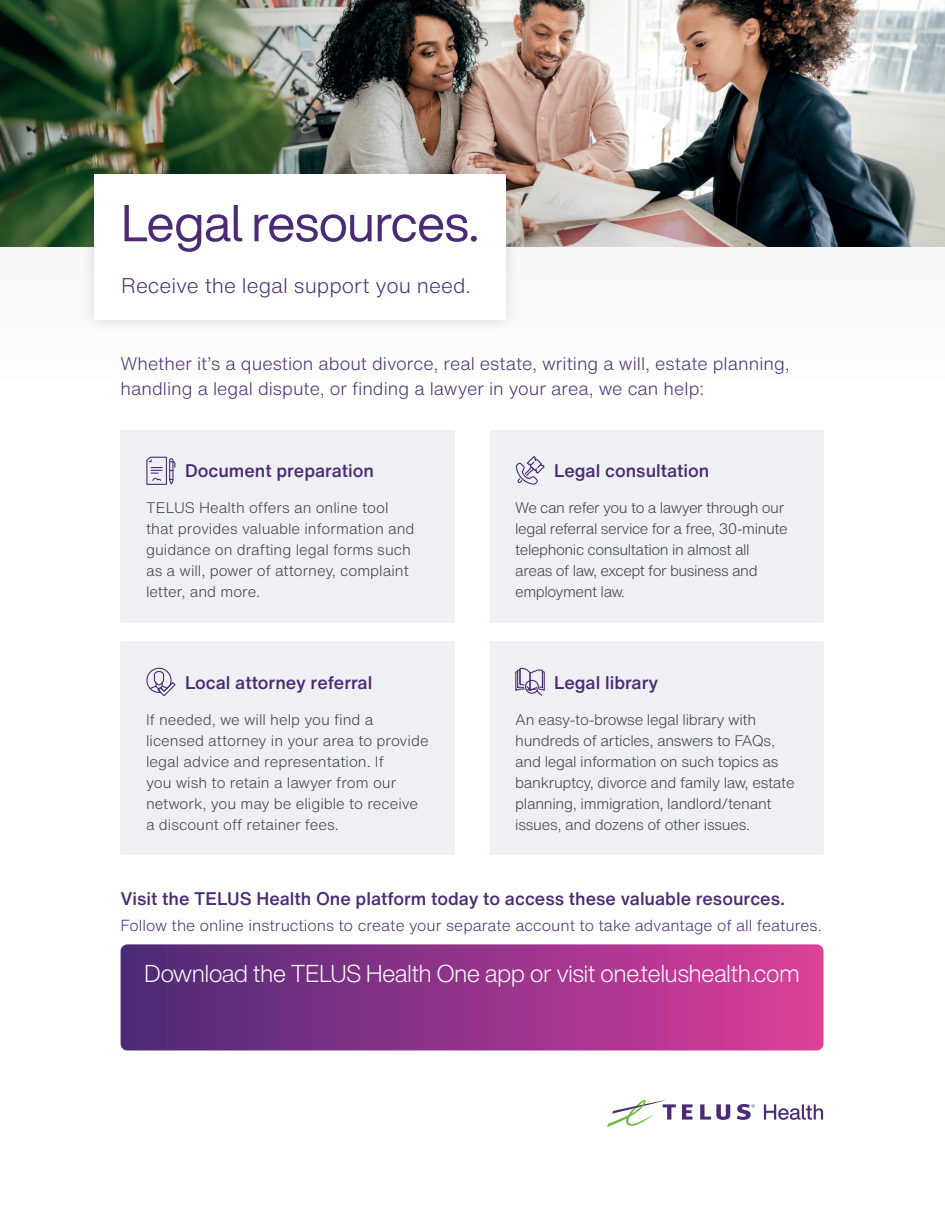
<style>
.page{position:relative;width:945px;height:1215px;background:#fff}
.page>*{position:absolute;margin:0;border:0;box-sizing:border-box;transform-origin:0 0}
.t1{font:51px "Helvetica Now Display";letter-spacing:-.005em;color:#4a2b74}
.t2{font:300 24px "Helvetica Now Display";color:#fff}
.t3{font:300 20.85px "Helvetica Now Text";color:#4a2b74}
.t4{font:500 18px "Helvetica Now Text";color:#4a2b74}
.t5{font:300 18px/25.2px "Helvetica Now Text";color:#4a2b74}
.t6{font:300 15.75px "Helvetica Now Text";color:#4a2b74}
.t7{font:300 15px/21px "Helvetica Now Text";letter-spacing:-.02em;color:#384043}
.t8{font:300 15px/21px "Helvetica Now Text";color:#384043}
</style>
<div class="page">
<img style="left:0;top:0;width:945px;height:246px">
<div style="left:81px;top:161px;width:439px;height:173px;background:#231f20;opacity:.15"></div>
<div style="left:94px;top:174px;width:412px;height:146px;background:#fff"></div>
<div style="left:121px;top:430px;width:334px;height:193px;background:#eef0f3"></div>
<svg style="left:146px;top:457px;width:29px;height:28px"></svg>
<div style="left:490px;top:430px;width:334px;height:193px;background:#eef0f3"></div>
<svg style="left:516px;top:456px;width:29px;height:29px"></svg>
<div style="left:121px;top:642px;width:334px;height:213px;background:#eef0f3"></div>
<svg style="left:146px;top:668px;width:30px;height:28px"></svg>
<div style="left:490px;top:642px;width:334px;height:213px;background:#eef0f3"></div>
<svg style="left:515px;top:668px;width:30px;height:28px"></svg>
<svg style="left:121px;top:944px;width:703px;height:106px;background:#943589"></svg>
<svg style="left:682px;top:1104px;width:11px;height:16px"></svg>
<svg style="left:700px;top:1104px;width:30px;height:16px"></svg>
<svg style="left:607px;top:1100px;width:69px;height:27px"></svg>
<svg style="left:737px;top:1104px;width:18px;height:16px"></svg>
<svg style="left:764px;top:1104px;width:59px;height:16px"></svg>
<h1 class="t1" style="left:121px;top:188px;width:359px">Legal resources.</h1>
<h3 class="t3" style="left:121px;top:271px;width:351px">Receive the legal support you need.</h3>
<p class="t5" style="left:121px;top:351px;width:671px">Whether it’s a question about divorce, real estate, writing a will, estate planning, handling a legal dispute, or finding a lawyer in your area, we can help:</p>
<p class="t4" style="left:185px;top:459px;width:190px">Document preparation</p>
<p class="t8" style="left:146px;top:497px;width:270px">TELUS Health offers an online tool that provides valuable information and guidance on drafting legal forms such as a will, power of attorney, complaint letter, and more.</p>
<p class="t4" style="left:185px;top:670px;width:189px">Local attorney referral</p>
<p class="t8" style="left:146px;top:709px;width:284px">If needed, we will help you find a licensed attorney in your area to provide legal advice and representation. If<br>you wish to retain a lawyer from our network, you may be eligible to receive a discount off retainer fees.</p>
<p class="t4" style="left:554px;top:459px;width:157px">Legal consultation</p>
<p class="t7" style="left:515px;top:497px;width:274px">We can refer you to a lawyer through our legal referral service for a free, 30-minute telephonic consultation in almost all areas of law, except for business and employment law.</p>
<p class="t4" style="left:554px;top:670px;width:106px">Legal library</p>
<p class="t7" style="left:515px;top:709px;width:281px">An easy-to-browse legal library with hundreds of articles, answers to FAQs, and legal information on such topics as bankruptcy, divorce and family law, estate planning, immigration, landlord/tenant issues, and dozens of other issues.</p>
<p class="t4" style="left:121px;top:887px;width:666px">Visit the TELUS Health One platform today to access these valuable resources.</p>
<p class="t6" style="left:121px;top:914px;width:703px">Follow the online instructions to create your separate account to take advantage of all features.</p>
<h2 class="t2" style="left:144px;top:958px;width:657px">Download the TELUS Health One app or visit one.telushealth.com</h2>
</div>
